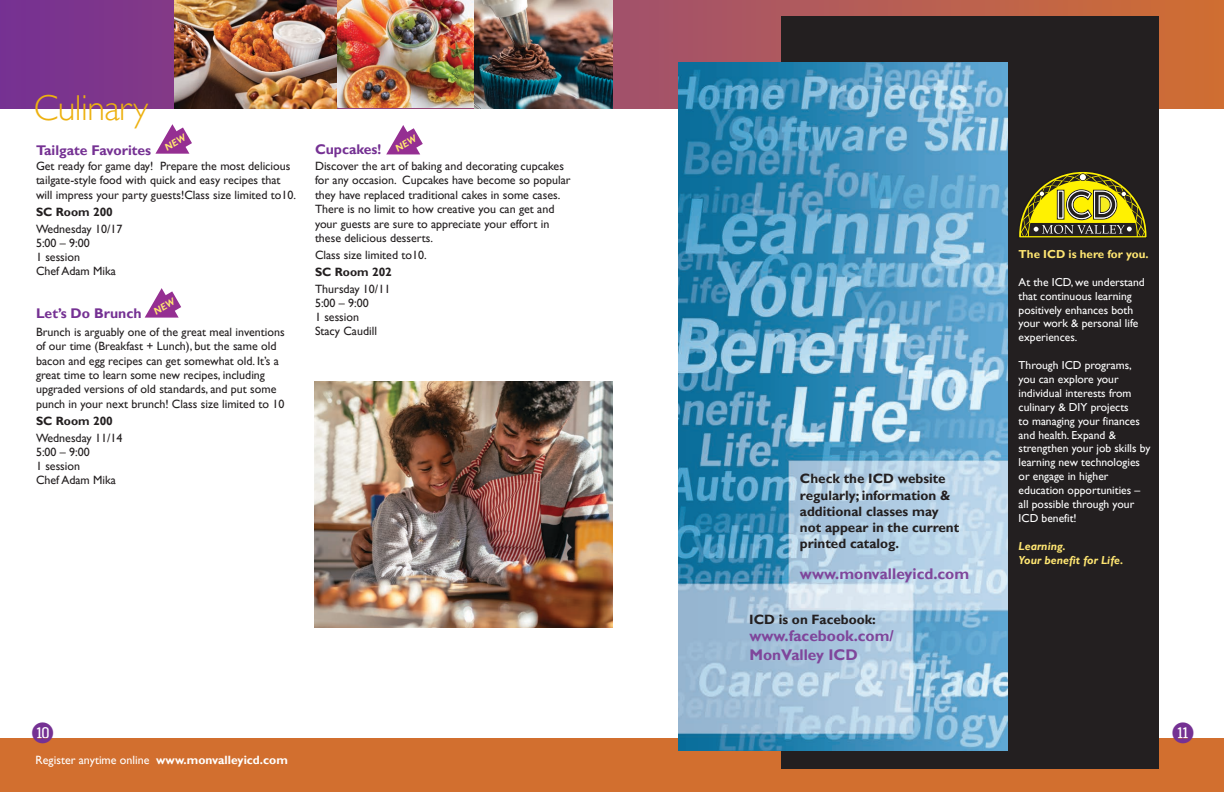
<style>
.page{position:relative;width:1224px;height:792px;background:#fff}
.page>*{position:absolute;margin:0;border:0;box-sizing:border-box;transform-origin:0 0}
.t1{font:300 36px "Gill Sans";letter-spacing:-.015em;color:#edb110}
.t2{font:28px "Fyra Numeric Circle Closed";color:#753193}
.t3{font:700 15.4px/18.5px "Gill Sans";color:#7f469b}
.t4{font:700 14px "Gill Sans";color:#753193}
.t5{font:700 13.5px/16.2px "Gill Sans";color:#231f20}
.t6{font:12px/14.4px "Gill Sans";color:#231f20}
.t7{font:12px "Gill Sans";color:#fff}
.t8{font:700 12px "Gill Sans";color:#231f20}
.t9{font:11.6px/13.9px "Gill Sans";color:#fff}
.t10{font:italic 700 11.6px/13.9px "Gill Sans";color:#ffe672}
.t11{font:700 11.6px "Gill Sans";color:#ffe672}
.s1{font-weight:700}
</style>
<div class="page">
<svg style="left:0;top:0;width:1224px;height:109px;background:#9c4c6a"></svg>
<div style="left:0;top:739px;width:1224px;height:53px;background:#d26f2f"></div>
<img style="left:337px;top:0;width:137px;height:107px">
<img style="left:475px;top:0;width:137px;height:109px">
<div style="left:781px;top:17px;width:378px;height:752px;background:#231f20"></div>
<img style="left:678px;top:62px;width:329px;height:689px">
<svg style="left:1019px;top:172px;width:128px;height:66px"></svg>
<img style="left:314px;top:382px;width:298px;height:245px">
<img style="left:175px;top:0;width:162px;height:109px">
<svg style="left:175px;top:127px;width:17px;height:21px"></svg>
<svg style="left:165px;top:291px;width:16px;height:20px"></svg>
<svg style="left:406px;top:128px;width:17px;height:20px"></svg>
<h1 class="t1" style="left:34px;top:88px;width:116px">Culinary</h1>
<p class="t4" style="left:36px;top:142px;width:117px">Tailgate Favorites</p>
<p class="t6" style="left:36px;top:159px;width:262px">Get ready for game day! Prepare the most delicious tailgate-style food with quick and easy recipes that will impress your party guests!Class size limited to10.</p>
<p class="t8" style="left:36px;top:205px;width:78px">SC Room 200</p>
<p class="t6" style="left:36px;top:222px;width:88px;line-height:14px">Wednesday 10/17<br>5:00 – 9:00<br>1 session<br>Chef Adam Mika</p>
<p class="t4" style="left:36px;top:305px;width:107px">Let’s Do Brunch</p>
<p class="t6" style="left:36px;top:325px;width:250px">Brunch is arguably one of the great meal inventions of our time (Breakfast + Lunch), but the same old bacon and egg recipes can get somewhat old. It’s a great time to learn some new recipes, including upgraded versions of old standards, and put some punch in your next brunch! Class size limited to 10</p>
<p class="t8" style="left:36px;top:414px;width:78px">SC Room 200</p>
<p class="t6" style="left:36px;top:431px;width:88px;line-height:14px">Wednesday 11/14<br>5:00 – 9:00<br>1 session<br>Chef Adam Mika</p>
<p class="t4" style="left:315px;top:141px;width:68px">Cupcakes!</p>
<p class="t6" style="left:315px;top:159px;width:250px">Discover the art of baking and decorating cupcakes</p>
<p class="t6" style="left:315px;top:173px;width:257px">for any occasion. Cupcakes have become so popular they have replaced traditional cakes in some cases.<br>There is no limit to how creative you can get and your guests are sure to appreciate your effort in these delicious desserts.</p>
<p class="t6" style="left:315px;top:248px;width:113px">Class size limited to10.</p>
<p class="t8" style="left:315px;top:265px;width:78px">SC Room 202</p>
<p class="t6" style="left:315px;top:282px;width:77px;line-height:14px">Thursday 10/11<br>5:00 – 9:00<br>1 session<br>Stacy Caudill</p>
<p class="t5" style="left:800px;top:471px;width:161px">Check the ICD website regularly; information &amp; additional classes may not appear in the current printed catalog.</p>
<p class="t3" style="left:800px;top:565px;width:171px">www.monvalleyicd.com</p>
<p class="t5" style="left:749px;top:611px;width:128px">ICD is on Facebook:</p>
<p class="t3" style="left:749px;top:627px;width:146px">www.facebook.com/<br>MonValley ICD</p>
<p class="t11" style="left:1019px;top:247px;width:132px">The ICD is here for you.</p>
<p class="t9" style="left:1019px;top:275px;width:128px">At the ICD, we understand that continuous learning positively enhances both your work &amp; personal life experiences.</p>
<p class="t9" style="left:1019px;top:358px;width:133px">Through ICD programs, you can explore your individual interests from culinary &amp; DIY projects<br>to managing your finances and health. Expand &amp; strengthen your job skills by learning new technologies or engage in higher education opportunities – all possible through your<br>ICD benefit!</p>
<p class="t10" style="left:1019px;top:539px;width:106px">Learning.<br>Your benefit for Life.</p>
<h2 class="t2" style="left:31px;top:717px;width:25px">q</h2>
<h2 class="t2" style="left:1172px;top:717px;width:25px">w</h2>
<p class="t7" style="left:36px;top:753px;width:254px">Register anytime online <span class="s1">www.monvalleyicd.com</span></p>
</div>
